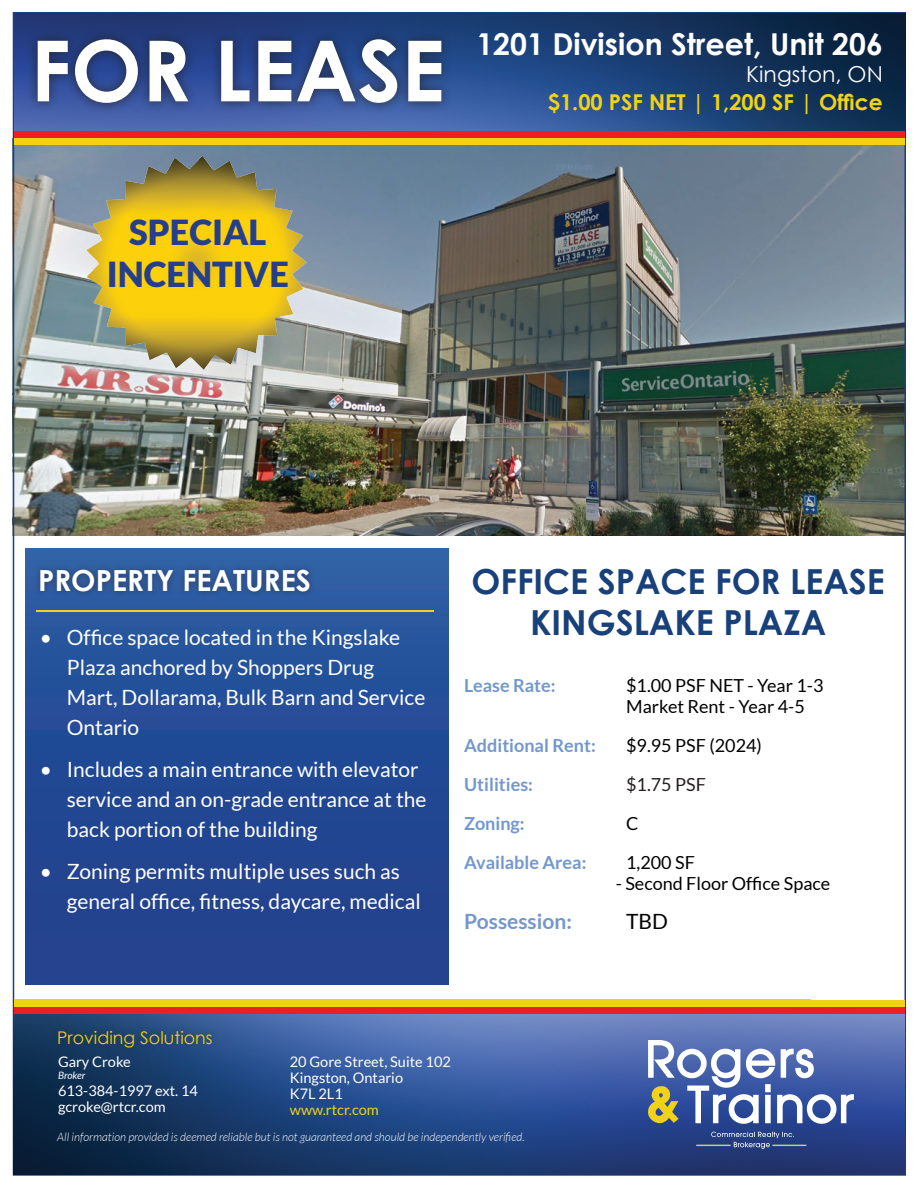
<style>
.page{position:relative;width:918px;height:1188px;background:#fff}
.page>*{position:absolute;margin:0;border:0;box-sizing:border-box;transform-origin:0 0}
.t1{font:700 84.3px "Century Gothic";color:#fff}
.t2{font:700 34.5px/41.4px "Century Gothic";color:#18407a;text-align:center}
.t3{font:900 34.5px/41.4px "Lato";color:#253f8e;text-align:center}
.t4{font:700 30.15px "Century Gothic";color:#fff}
.t5{font:700 29.1px "Century Gothic";color:#fff}
.t6{font:21.9px "Century Gothic";color:#fff}
.t7{font:700 21.75px "Century Gothic";color:#f1d315}
.t8{font:21px/30px "Lato";color:#fff}
.t9{font:700 21px "Lato";color:#7297ce}
.t10{font:21px "Lato";color:#000}
.t11{font:18px/21px "Lato";color:#000}
.t12{font:700 18px "Lato";color:#7297ce}
.t13{font:18px "Lato";color:#231f20}
.t14{font:17.4px "Century Gothic";color:#f1d315}
.t15{font:14.55px/16px "Lato";color:#fff}
.t16{font:14.55px "Lato";color:#f2d214}
.t17{font:italic 300 11.7px "Lato";color:#fff}
.t18{font:italic 10.2px "Lato";color:#fff}
</style>
<div class="page">
<img style="left:12px;top:12px;width:894px;height:1164px">
<div style="left:14px;top:131px;width:890px;height:9px;background:#ee1e23"></div>
<div style="left:14px;top:138px;width:890px;height:7px;background:#f2d214"></div>
<div style="left:26px;top:28px;width:427px;height:86px;background:#231f20;opacity:.75"></div>
<img style="left:14px;top:1014px;width:890px;height:161px">
<div style="left:14px;top:1007px;width:890px;height:7px;background:#ee1e23"></div>
<div style="left:14px;top:1000px;width:890px;height:7px;background:#f2d214"></div>
<div style="left:52px;top:1024px;width:166px;height:30px;background:#231f20;opacity:.5"></div>
<img style="left:648px;top:1041px;width:205px;height:108px">
<div style="left:25px;top:549px;width:424px;height:435px;background:linear-gradient(to bottom,#2a5ca3,#203c89)"></div>
<div style="left:33px;top:563px;width:283px;height:36px;background:#231f20;opacity:.5"></div>
<img style="left:37px;top:610px;width:397px;height:2px">
<img style="left:82px;top:153px;width:227px;height:222px">
<h1 class="t1" style="left:31px;top:7px;width:416px">FOR LEASE</h1>
<h3 class="t4" style="left:476px;top:21px;width:408px">1201 Division Street, Unit 206</h3>
<p class="t6" style="left:746px;top:58px;width:138px">Kingston, ON</p>
<p class="t7" style="left:548px;top:85px;width:337px">$1.00 PSF NET | 1,200 SF | Office</p>
<h2 class="t3" style="left:107px;top:211px;width:183px">SPECIAL<br>INCENTIVE</h2>
<h3 class="t5" style="left:38px;top:559px;width:274px">PROPERTY FEATURES</h3>
<p class="t8" style="left:67px;top:622px;width:360px;text-indent:-27px">• Office space located in the Kingslake<br>Plaza anchored by Shoppers Drug<br>Mart, Dollarama, Bulk Barn and Service<br>Ontario</p>
<p class="t8" style="left:67px;top:754px;width:361px;text-indent:-27px">• Includes a main entrance with elevator service and an on-grade entrance at the back portion of the building</p>
<p class="t8" style="left:67px;top:856px;width:355px;text-indent:-27px">• Zoning permits multiple uses such as general office, fitness, daycare, medical</p>
<h2 class="t2" style="left:472px;top:559px;width:415px">OFFICE SPACE FOR LEASE<br>KINGSLAKE PLAZA</h2>
<p class="t12" style="left:464px;top:675px;width:93px">Lease Rate:</p>
<p class="t11" style="left:626px;top:675px;width:199px">$1.00 PSF NET - Year 1-3<br>Market Rent - Year 4-5</p>
<p class="t12" style="left:464px;top:735px;width:133px">Additional Rent:</p>
<p class="t11" style="left:626px;top:735px;width:137px">$9.95 PSF (2024)</p>
<p class="t12" style="left:464px;top:774px;width:70px">Utilities:</p>
<p class="t13" style="left:626px;top:774px;width:81px">$1.75 PSF</p>
<p class="t12" style="left:464px;top:813px;width:62px">Zoning:</p>
<p class="t11" style="left:626px;top:813px;width:14px">C</p>
<p class="t12" style="left:464px;top:852px;width:124px">Available Area:</p>
<p class="t11" style="left:626px;top:852px;width:70px">1,200 SF</p>
<p class="t11" style="left:616px;top:873px;width:216px">- Second Floor Office Space</p>
<p class="t9" style="left:464px;top:909px;width:109px">Possession:</p>
<p class="t10" style="left:626px;top:909px;width:43px">TBD</p>
<p class="t14" style="left:57px;top:1025px;width:157px">Providing Solutions</p>
<p class="t15" style="left:58px;top:1054px;width:74px">Gary Croke</p>
<p class="t18" style="left:58px;top:1070px;width:29px">Broker</p>
<p class="t15" style="left:58px;top:1083px;width:141px">613-384-1997 ext. 14 gcroke@rtcr.com</p>
<p class="t15" style="left:290px;top:1054px;width:163px">20 Gore Street, Suite 102<br>Kingston, Ontario<br>K7L 2L1</p>
<p class="t16" style="left:290px;top:1102px;width:91px">www.rtcr.com</p>
<p class="t17" style="left:57px;top:1130px;width:469px">All information provided is deemed reliable but is not guaranteed and should be independently verified.</p>
</div>
